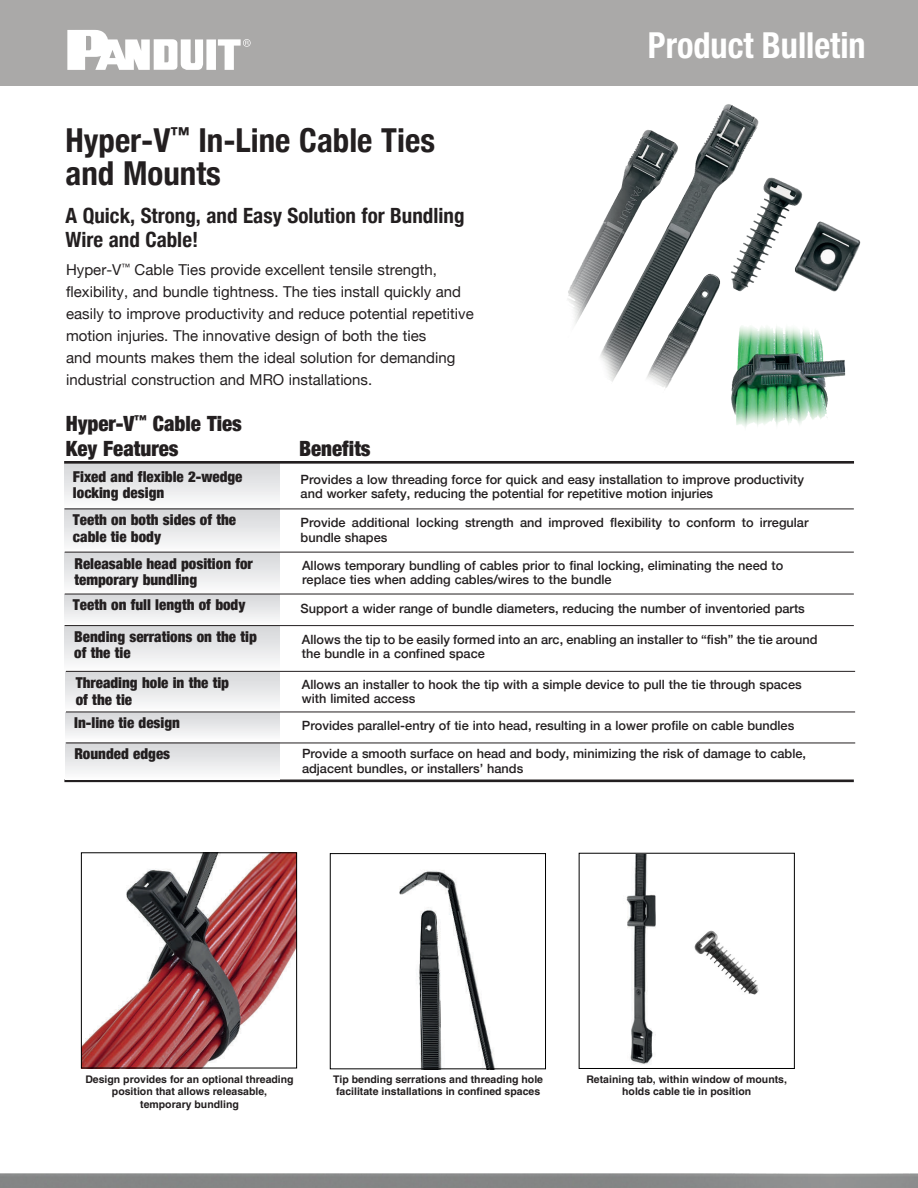
<style>
.page{position:relative;width:918px;height:1188px;background:#fff}
.page>*{position:absolute;margin:0;border:0;box-sizing:border-box;transform-origin:0 0}
.t1{font:700 condensed 36px "Helvetica Neue LT Std";color:#fff;scale:.95 1}
.t2{font:700 condensed 33px/33px "Helvetica Neue";color:#231f20}
.t3{font:700 condensed 21px/24px "Helvetica Neue";color:#231f20}
.t4{font:900 condensed 21px/25.2px "Helvetica Neue";color:#231f20}
.t5{font:15px/21.9px "Helvetica Neue";color:#231f20}
.t6{font:900 condensed 15px/16.5px "Helvetica Neue";color:#231f20}
.t7{font:500 12.75px/14.2px "Helvetica Neue";color:#231f20}
.t8{font:700 10.5px/12.6px "Helvetica";color:#231f20;text-align:center}
</style>
<div class="page">
<img style="left:0;top:104px;width:918px;height:1084px">
<img style="left:83px;top:854px;width:212px;height:212px">
<div style="left:81px;top:852px;width:216px;height:216px;border:1px solid #000"></div>
<img style="left:332px;top:855px;width:212px;height:212px">
<div style="left:330px;top:853px;width:216px;height:216px;border:1px solid #000"></div>
<img style="left:597px;top:855px;width:80px;height:215px">
<div style="left:579px;top:853px;width:216px;height:216px;border:1px solid #000"></div>
<img style="left:687px;top:922px;width:80px;height:80px">
<div style="left:65px;top:464px;width:214px;height:45px;background:linear-gradient(to bottom,#d5d6d9,#fdfdfd)"></div>
<svg style="left:65px;top:510px;width:215px;height:42px"></svg>
<div style="left:65px;top:594px;width:215px;height:32px;background:linear-gradient(to bottom,#d5d6d9,#fbfbfc)"></div>
<hr style="left:64px;top:461px;width:790px;height:3px;background:#231f20">
<hr style="left:65px;top:509px;width:789px;height:1px;background:#231f20">
<div style="left:64px;top:552px;width:215px;height:42px;background:linear-gradient(to bottom,#d5d6d8,#fcfcfc)"></div>
<hr style="left:65px;top:594px;width:789px;height:1px;background:#231f20">
<div style="left:0;top:0;width:918px;height:86px;background:#aaa9a8"></div>
<svg style="left:67px;top:30px;width:184px;height:40px"></svg>
<svg style="left:65px;top:626px;width:215px;height:46px"></svg>
<svg style="left:66px;top:713px;width:213px;height:28px"></svg>
<div style="left:66px;top:671px;width:213px;height:41px;background:linear-gradient(to bottom,#d5d6d9,#fdfdfd)"></div>
<hr style="left:66px;top:712px;width:789px;height:1px;background:#231f20">
<hr style="left:65px;top:625px;width:789px;height:1px;background:#231f20">
<hr style="left:65px;top:552px;width:789px;height:1px;background:#231f20">
<hr style="left:64px;top:780px;width:790px;height:2px;background:#231f20">
<hr style="left:66px;top:671px;width:789px;height:1px;background:#231f20">
<svg style="left:66px;top:744px;width:213px;height:36px"></svg>
<hr style="left:66px;top:743px;width:789px;height:1px;background:#231f20">
<h2 class="t2" style="left:66px;top:122px;width:371px">Hyper-V<sup>™</sup> In-Line Cable Ties and Mounts</h2>
<h3 class="t3" style="left:66px;top:202px;width:401px">A Quick, Strong, and Easy Solution for Bundling<br>Wire and Cable!</h3>
<p class="t5" style="left:66px;top:260px;width:409px">Hyper-V<sup>™</sup> Cable Ties provide excellent tensile strength, flexibility, and bundle tightness. The ties install quickly and easily to improve productivity and reduce potential repetitive motion injuries. The innovative design of both the ties<br>and mounts makes them the ideal solution for demanding industrial construction and MRO installations.</p>
<h3 class="t4" style="left:66px;top:410px;width:178px">Hyper-V<sup>™</sup> Cable Ties<br>Key Features</h3>
<h3 class="t4" style="left:299px;top:435px;width:73px">Benefits</h3>
<h1 class="t1" style="left:648px;top:24px;width:231px">Product Bulletin</h1>
<h1 class="t1" style="left:653px;top:24px;width:231px">Product Bulletin</h1>
<p class="t6" style="left:73px;top:467px;width:171px">Fixed and flexible 2-wedge locking design</p>
<p class="t7" style="left:301px;top:471px;width:505px">Provides a low threading force for quick and easy installation to improve productivity and worker safety, reducing the potential for repetitive motion injuries</p>
<p class="t6" style="left:73px;top:511px;width:165px">Teeth on both sides of the cable tie body</p>
<p class="t7" style="left:301px;top:515px;width:509px">Provide additional locking strength and improved flexibility to conform to irregular bundle shapes</p>
<p class="t6" style="left:74px;top:555px;width:180px">Releasable head position for temporary bundling</p>
<p class="t7" style="left:302px;top:557px;width:483px">Allows temporary bundling of cables prior to final locking, eliminating the need to replace ties when adding cables/wires to the bundle</p>
<p class="t6" style="left:73px;top:596px;width:174px">Teeth on full length of body</p>
<p class="t7" style="left:301px;top:600px;width:506px">Support a wider range of bundle diameters, reducing the number of inventoried parts</p>
<p class="t6" style="left:74px;top:627px;width:184px">Bending serrations on the tip of the tie</p>
<p class="t7" style="left:302px;top:631px;width:517px">Allows the tip to be easily formed into an arc, enabling an installer to “fish” the tie around the bundle in a confined space</p>
<p class="t6" style="left:76px;top:674px;width:155px">Threading hole in the tip of the tie</p>
<p class="t7" style="left:302px;top:676px;width:501px">Allows an installer to hook the tip with a simple device to pull the tie through spaces with limited access</p>
<p class="t6" style="left:74px;top:714px;width:107px">In-line tie design</p>
<p class="t7" style="left:302px;top:718px;width:494px">Provides parallel-entry of tie into head, resulting in a lower profile on cable bundles</p>
<p class="t6" style="left:74px;top:745px;width:97px">Rounded edges</p>
<p class="t7" style="left:302px;top:746px;width:506px">Provide a smooth surface on head and body, minimizing the risk of damage to cable, adjacent bundles, or installers’ hands</p>
<p class="t8" style="left:85px;top:1073px;width:210px">Design provides for an optional threading position that allows releasable, temporary bundling</p>
<p class="t8" style="left:333px;top:1073px;width:212px;text-align:left">Tip bending serrations and threading hole facilitate installations in confined spaces</p>
<p class="t8" style="left:586px;top:1073px;width:202px">Retaining tab, within window of mounts, holds cable tie in position</p>
</div>
